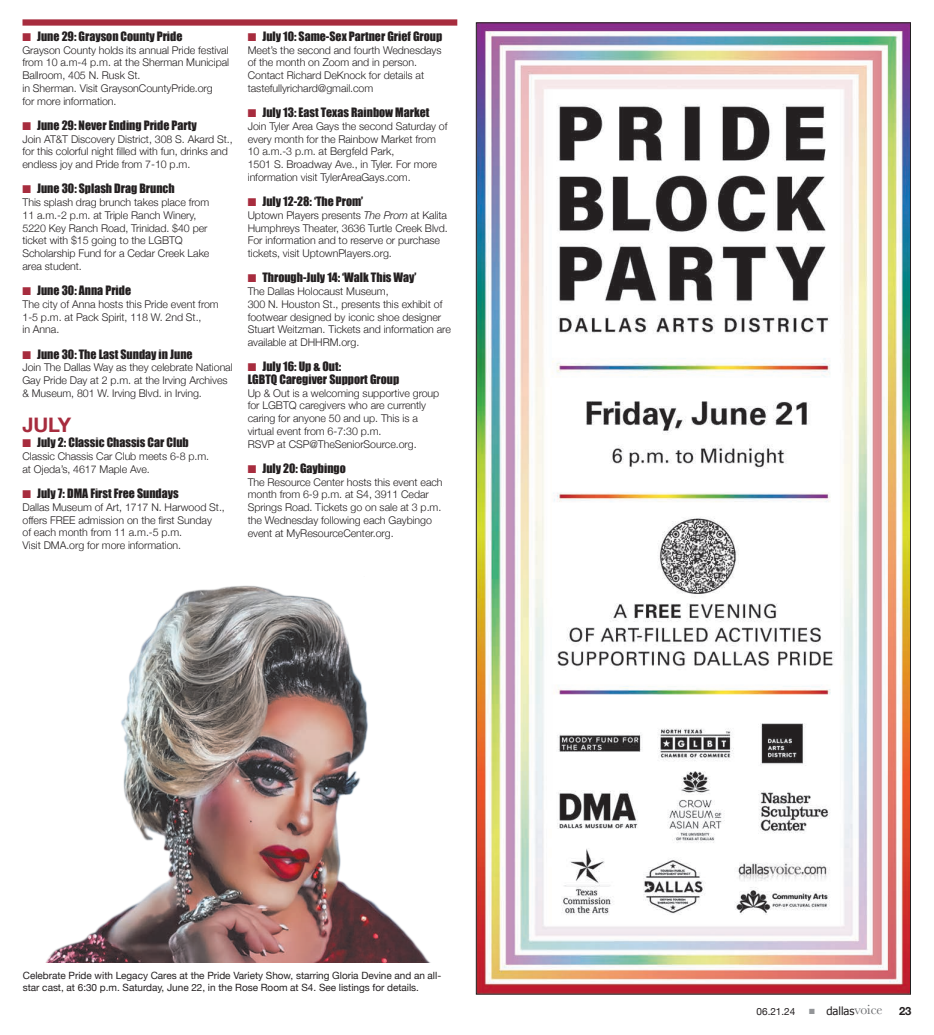
<style>
.page{position:relative;width:934px;height:1035px;background:#fff}
.page>*{position:absolute;margin:0;border:0;box-sizing:border-box;transform-origin:0 0}
.t1{font:700 20px "Helvetica Neue";color:#a72c3e}
.t2{font:11.88px/12.5px "Impact";color:#231f20}
.t3{font:11.25px "Tahoma";letter-spacing:-.005em;color:#231f20}
.t4{font:700 11.25px "Helvetica Neue";color:#231f20}
.t5{font:300 10.62px/12.8px "Helvetica Neue";letter-spacing:-.005em;color:#231f20}
.t6{font:10px/12.5px "Helvetica Neue";letter-spacing:-.005em;color:#231f20}
.s1{color:#a72c3e}
.s2{font-style:italic}
.s3{color:#939598}
.s4{font-family:"Baskerville";font-size:13.75px;color:#6c6d70}
</style>
<div class="page">
<img style="left:478px;top:24px;width:431px;height:968px">
<img style="left:46px;top:585px;width:384px;height:377px">
<div style="left:22px;top:19px;width:435px;height:7px;background:#a72c3e"></div>
<p class="t2" style="left:22px;top:29px;width:161px"><span class="s1">■</span> June 29: Grayson County Pride</p>
<p class="t5" style="left:22px;top:43px;width:208px">Grayson County holds its annual Pride festival from 10 a.m-4 p.m. at the Sherman Municipal Ballroom, 405 N. Rusk St.<br>in Sherman. Visit GraysonCountyPride.org<br>for more information.</p>
<p class="t2" style="left:22px;top:118px;width:176px"><span class="s1">■</span> June 29: Never Ending Pride Party</p>
<p class="t5" style="left:22px;top:132px;width:212px">Join AT&amp;T Discovery District, 308 S. Akard St., for this colorful night filled with fun, drinks and endless joy and Pride from 7-10 p.m.</p>
<p class="t2" style="left:22px;top:182px;width:154px"><span class="s1">■</span> June 30: Splash Drag Brunch</p>
<p class="t5" style="left:22px;top:196px;width:188px">This splash drag brunch takes place from 11 a.m.-2 p.m. at Triple Ranch Winery, 5220 Key Ranch Road, Trinidad. $40 per ticket with $15 going to the LGBTQ Scholarship Fund for a Cedar Creek Lake area student.</p>
<p class="t2" style="left:22px;top:284px;width:110px"><span class="s1">■</span> June 30: Anna Pride</p>
<p class="t5" style="left:22px;top:298px;width:198px">The city of Anna hosts this Pride event from<br>1-5 p.m. at Pack Spirit, 118 W. 2nd St.,<br>in Anna.</p>
<p class="t2" style="left:22px;top:347px;width:172px"><span class="s1">■</span> June 30: The Last Sunday in June</p>
<p class="t5" style="left:22px;top:361px;width:212px">Join The Dallas Way as they celebrate National<br>Gay Pride Day at 2 p.m. at the Irving Archives &amp; Museum, 801 W. Irving Blvd. in Irving.</p>
<h1 class="t1" style="left:22px;top:413px;width:50px">JULY</h1>
<p class="t2" style="left:22px;top:436px;width:168px"><span class="s1">■</span> July 2: Classic Chassis Car Club</p>
<p class="t5" style="left:22px;top:450px;width:188px">Classic Chassis Car Club meets 6-8 p.m. at Ojeda’s, 4617 Maple Ave.</p>
<p class="t2" style="left:22px;top:487px;width:158px"><span class="s1">■</span> July 7: DMA First Free Sundays</p>
<p class="t5" style="left:22px;top:501px;width:204px">Dallas Museum of Art, 1717 N. Harwood St., offers FREE admission on the first Sunday<br>of each month from 11 a.m.-5 p.m.<br>Visit DMA.org for more information.</p>
<p class="t2" style="left:248px;top:29px;width:196px"><span class="s1">■</span> July 10: Same-Sex Partner Grief Group</p>
<p class="t5" style="left:248px;top:43px;width:195px">Meet’s the second and fourth Wednesdays of the month on Zoom and in person.<br>Contact Richard DeKnock for details at tastefullyrichard@gmail.com</p>
<p class="t2" style="left:248px;top:106px;width:183px"><span class="s1">■</span> July 13: East Texas Rainbow Market</p>
<p class="t5" style="left:248px;top:120px;width:201px">Join Tyler Area Gays the second Saturday of every month for the Rainbow Market from 10 a.m.-3 p.m. at Bergfeld Park,<br>1501 S. Broadway Ave., in Tyler. For more information visit TylerAreaGays.com.</p>
<p class="t2" style="left:248px;top:195px;width:117px"><span class="s1">■</span> July 12-28: ‘The Prom’</p>
<p class="t5" style="left:248px;top:209px;width:201px">Uptown Players presents <span class="s2">The Prom</span> at Kalita Humphreys Theater, 3636 Turtle Creek Blvd.<br>For information and to reserve or purchase tickets, visit UptownPlayers.org.</p>
<p class="t2" style="left:248px;top:271px;width:170px"><span class="s1">■</span> Through-July 14: ‘Walk This Way’</p>
<p class="t5" style="left:248px;top:285px;width:205px">The Dallas Holocaust Museum,<br>300 N. Houston St., presents this exhibit of footwear designed by iconic shoe designer Stuart Weitzman. Tickets and information are available at DHHRM.org.</p>
<p class="t2" style="left:248px;top:360px;width:153px"><span class="s1">■</span> July 16: Up &amp; Out:<br>LGBTQ Caregiver Support Group</p>
<p class="t5" style="left:248px;top:386px;width:193px">Up &amp; Out is a welcoming supportive group for LGBTQ caregivers who are currently caring for anyone 50 and up. This is a virtual event from 6-7:30 p.m.<br>RSVP at CSP@TheSeniorSource.org.</p>
<p class="t2" style="left:248px;top:461px;width:100px"><span class="s1">■</span> July 20: Gaybingo</p>
<p class="t5" style="left:248px;top:475px;width:196px">The Resource Center hosts this event each month from 6-9 p.m. at S4, 3911 Cedar Springs Road. Tickets go on sale at 3 p.m. the Wednesday following each Gaybingo event at MyResourceCenter.org.</p>
<p class="t6" style="left:23px;top:969px;width:420px">Celebrate Pride with Legacy Cares at the Pride Variety Show, starring Gloria Devine and an all&shy;star cast, at 6:30 p.m. Saturday, June 22, in the Rose Room at S4. See listings for details.</p>
<p class="t6" style="left:756px;top:1006px;width:40px">06.21.24</p>
<p class="t3" style="left:809px;top:1003px;width:75px"><span class="s3">■</span> dallas<span class="s4">voice</span></p>
<p class="t4" style="left:899px;top:1004px;width:14px">23</p>
</div>
